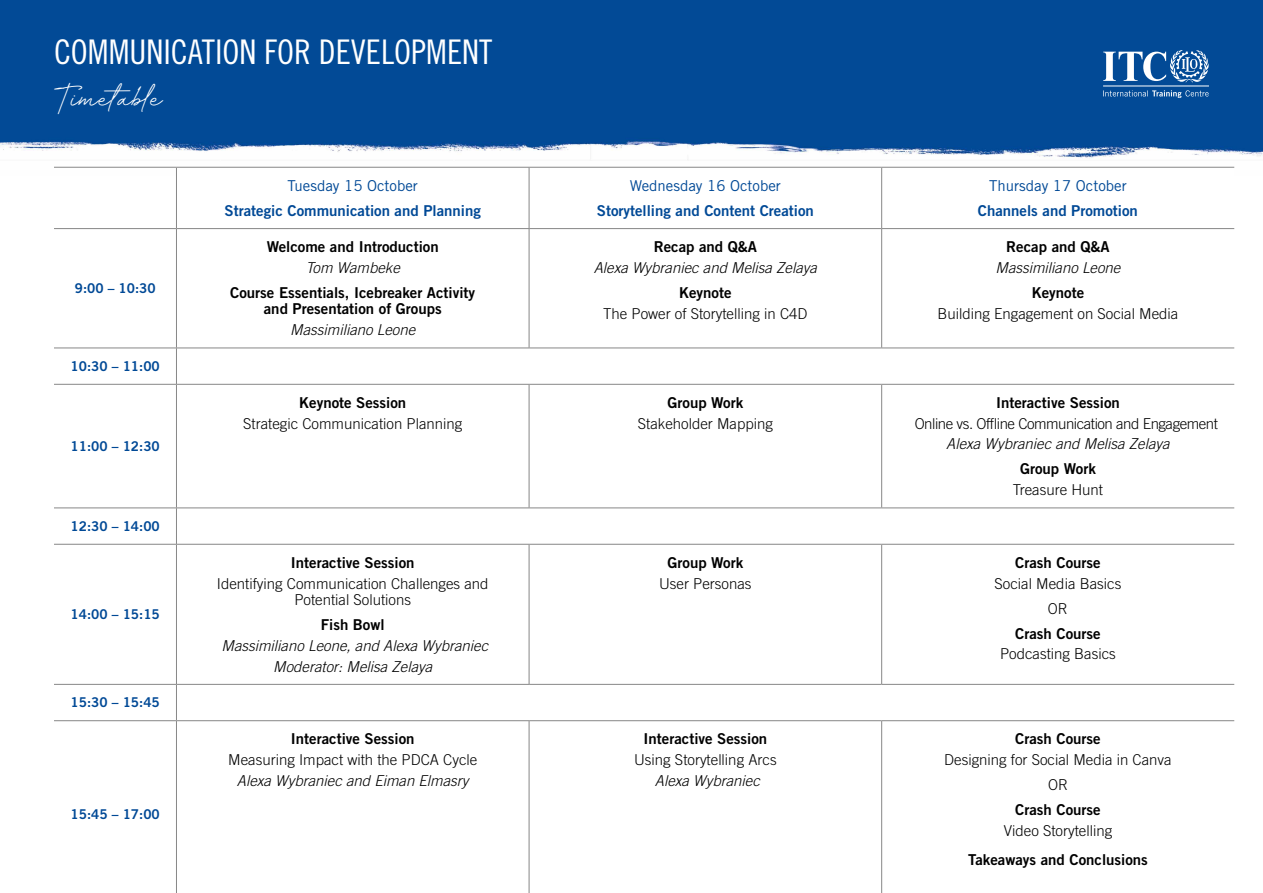
<style>
.page{position:relative;width:1263px;height:893px;background:#fff}
.page>*{position:absolute;margin:0;border:0;box-sizing:border-box;transform-origin:0 0}
.t1{font:33.9px "Trade Gothic LT Std Cn 18";color:#fff}
.t2{font:30px "Velocity";letter-spacing:.02em;color:#fff}
.t3{font:300 15px/25px "Trade Gothic LT Std";color:#000;text-align:center}
.t4{font:15px/16.5px "Trade Gothic LT Std Bd 2";color:#000;text-align:center}
.t5{font:italic 300 15px/20.7px "Trade Gothic LT Std";color:#000;text-align:center}
.t6{font:15px "Trade Gothic LT Std Bd 2";color:#004996}
.t7{font:15px "Trade Gothic LT Std";color:#004996}
.t8{font:300 15px "Trade Gothic LT Std";letter-spacing:-.03em;color:#000}
.t9{font:13.5px "Trade Gothic LT Std Bd 2";color:#004996}
</style>
<div class="page">
<img style="left:0;top:0;width:1263px;height:168px">
<hr style="left:54px;top:167px;width:122px;height:1px;background:#878787">
<hr style="left:176px;top:167px;width:353px;height:1px;background:#878787">
<hr style="left:176px;top:168px;width:1px;height:60px;background:#878787">
<hr style="left:529px;top:167px;width:353px;height:1px;background:#878787">
<hr style="left:529px;top:168px;width:1px;height:60px;background:#878787">
<hr style="left:882px;top:167px;width:352px;height:1px;background:#878787">
<hr style="left:881px;top:168px;width:1px;height:60px;background:#878787">
<hr style="left:54px;top:228px;width:122px;height:1px;background:#878787">
<hr style="left:176px;top:228px;width:353px;height:1px;background:#878787">
<hr style="left:176px;top:229px;width:1px;height:119px;background:#878787">
<hr style="left:529px;top:228px;width:353px;height:1px;background:#878787">
<hr style="left:529px;top:229px;width:1px;height:119px;background:#878787">
<hr style="left:882px;top:228px;width:352px;height:1px;background:#878787">
<hr style="left:881px;top:229px;width:1px;height:119px;background:#878787">
<hr style="left:54px;top:348px;width:122px;height:1px;background:#878787">
<hr style="left:176px;top:348px;width:353px;height:1px;background:#878787">
<hr style="left:176px;top:348px;width:1px;height:36px;background:#878787">
<hr style="left:529px;top:348px;width:353px;height:1px;background:#878787">
<hr style="left:882px;top:348px;width:352px;height:1px;background:#878787">
<hr style="left:54px;top:384px;width:122px;height:1px;background:#878787">
<hr style="left:176px;top:384px;width:353px;height:1px;background:#878787">
<hr style="left:176px;top:385px;width:1px;height:123px;background:#878787">
<hr style="left:529px;top:384px;width:353px;height:1px;background:#878787">
<hr style="left:529px;top:385px;width:1px;height:123px;background:#878787">
<hr style="left:882px;top:384px;width:352px;height:1px;background:#878787">
<hr style="left:881px;top:385px;width:1px;height:123px;background:#878787">
<hr style="left:54px;top:508px;width:122px;height:1px;background:#878787">
<hr style="left:176px;top:508px;width:353px;height:1px;background:#878787">
<hr style="left:176px;top:508px;width:1px;height:36px;background:#878787">
<hr style="left:529px;top:508px;width:353px;height:1px;background:#878787">
<hr style="left:882px;top:508px;width:352px;height:1px;background:#878787">
<hr style="left:54px;top:544px;width:122px;height:1px;background:#878787">
<hr style="left:176px;top:544px;width:353px;height:1px;background:#878787">
<hr style="left:176px;top:545px;width:1px;height:139px;background:#878787">
<hr style="left:529px;top:544px;width:353px;height:1px;background:#878787">
<hr style="left:529px;top:545px;width:1px;height:139px;background:#878787">
<hr style="left:882px;top:544px;width:352px;height:1px;background:#878787">
<hr style="left:881px;top:545px;width:1px;height:139px;background:#878787">
<hr style="left:54px;top:684px;width:122px;height:1px;background:#878787">
<hr style="left:176px;top:684px;width:353px;height:1px;background:#878787">
<hr style="left:176px;top:685px;width:1px;height:35px;background:#878787">
<hr style="left:529px;top:684px;width:353px;height:1px;background:#878787">
<hr style="left:882px;top:684px;width:352px;height:1px;background:#878787">
<hr style="left:882px;top:720px;width:352px;height:1px;background:#878787">
<hr style="left:54px;top:720px;width:122px;height:1px;background:#878787">
<hr style="left:176px;top:720px;width:353px;height:1px;background:#878787">
<hr style="left:176px;top:721px;width:1px;height:172px;background:#878787">
<hr style="left:529px;top:720px;width:353px;height:1px;background:#878787">
<hr style="left:529px;top:721px;width:1px;height:172px;background:#878787">
<hr style="left:881px;top:721px;width:1px;height:172px;background:#878787">
<svg style="left:1103px;top:50px;width:106px;height:32px"></svg>
<svg style="left:1103px;top:90px;width:106px;height:8px"></svg>
<hr style="left:1103px;top:86px;width:106px;height:1px;background:#fff">
<h1 class="t1" style="left:54px;top:31px;width:440px">COMMUNICATION FOR DEVELOPMENT</h1>
<h2 class="t2" style="left:54px;top:77px;width:109px">Timetable</h2>
<p class="t9" style="left:75px;top:280px;width:82px">9:00 – 10:30</p>
<p class="t9" style="left:71px;top:358px;width:91px">10:30 – 11:00</p>
<p class="t9" style="left:71px;top:438px;width:91px">11:00 – 12:30</p>
<p class="t9" style="left:71px;top:518px;width:91px">12:30 – 14:00</p>
<p class="t9" style="left:71px;top:606px;width:91px">14:00 – 15:15</p>
<p class="t9" style="left:71px;top:694px;width:91px">15:30 – 15:45</p>
<p class="t9" style="left:71px;top:806px;width:91px">15:45 – 17:00</p>
<p class="t7" style="left:288px;top:176px;width:132px">Tuesday 15 October</p>
<p class="t6" style="left:225px;top:201px;width:258px">Strategic Communication and Planning</p>
<p class="t4" style="left:267px;top:238px;width:173px">Welcome and Introduction</p>
<p class="t5" style="left:306px;top:258px;width:96px">Tom Wambeke</p>
<p class="t4" style="left:230px;top:284px;width:246px">Course Essentials, Icebreaker Activity and Presentation of Groups</p>
<p class="t5" style="left:290px;top:320px;width:126px">Massimiliano Leone</p>
<p class="t4" style="left:299px;top:394px;width:109px">Keynote Session</p>
<p class="t3" style="left:243px;top:411px;width:221px">Strategic Communication Planning</p>
<p class="t4" style="left:291px;top:554px;width:125px">Interactive Session</p>
<p class="t3" style="left:217px;top:575px;width:273px;line-height:16.5px">Identifying Communication Challenges and<br>Potential Solutions</p>
<p class="t4" style="left:321px;top:616px;width:65px">Fish Bowl</p>
<p class="t5" style="left:221px;top:635px;width:268px">Massimiliano Leone, and Alexa Wybraniec<br>Moderator: Melisa Zelaya</p>
<p class="t4" style="left:291px;top:730px;width:125px">Interactive Session</p>
<p class="t3" style="left:228px;top:747px;width:251px">Measuring Impact with the PDCA Cycle</p>
<p class="t5" style="left:237px;top:770px;width:233px">Alexa Wybraniec and Eiman Elmasry</p>
<p class="t7" style="left:630px;top:176px;width:153px">Wednesday 16 October</p>
<p class="t6" style="left:597px;top:201px;width:219px">Storytelling and Content Creation</p>
<p class="t7" style="left:989px;top:176px;width:139px">Thursday 17 October</p>
<p class="t6" style="left:978px;top:201px;width:162px">Channels and Promotion</p>
<p class="t4" style="left:654px;top:238px;width:105px">Recap and Q&amp;A</p>
<p class="t5" style="left:594px;top:258px;width:225px">Alexa Wybraniec and Melisa Zelaya</p>
<p class="t4" style="left:679px;top:284px;width:54px">Keynote</p>
<p class="t3" style="left:603px;top:301px;width:206px">The Power of Storytelling in C4D</p>
<p class="t4" style="left:1006px;top:238px;width:105px">Recap and Q&amp;A</p>
<p class="t5" style="left:995px;top:258px;width:126px">Massimiliano Leone</p>
<p class="t4" style="left:1032px;top:284px;width:54px">Keynote</p>
<p class="t3" style="left:937px;top:301px;width:242px">Building Engagement on Social Media</p>
<p class="t4" style="left:667px;top:394px;width:77px">Group Work</p>
<p class="t3" style="left:638px;top:411px;width:137px">Stakeholder Mapping</p>
<p class="t4" style="left:996px;top:394px;width:125px">Interactive Session</p>
<p class="t8" style="left:915px;top:414px;width:305px">Online vs. Offline Communication and Engagement</p>
<p class="t5" style="left:946px;top:434px;width:225px">Alexa Wybraniec and Melisa Zelaya</p>
<p class="t4" style="left:1020px;top:460px;width:77px">Group Work</p>
<p class="t3" style="left:1013px;top:477px;width:92px">Treasure Hunt</p>
<p class="t4" style="left:667px;top:554px;width:77px">Group Work</p>
<p class="t3" style="left:659px;top:570px;width:94px">User Personas</p>
<p class="t4" style="left:1015px;top:554px;width:87px">Crash Course</p>
<p class="t3" style="left:995px;top:570px;width:128px">Social Media Basics<br>OR</p>
<p class="t4" style="left:1015px;top:625px;width:87px">Crash Course</p>
<p class="t3" style="left:1000px;top:641px;width:117px">Podcasting Basics</p>
<p class="t4" style="left:643px;top:730px;width:125px">Interactive Session</p>
<p class="t3" style="left:634px;top:747px;width:144px">Using Storytelling Arcs</p>
<p class="t5" style="left:655px;top:770px;width:106px">Alexa Wybraniec</p>
<p class="t4" style="left:1015px;top:730px;width:87px">Crash Course</p>
<p class="t3" style="left:944px;top:747px;width:229px">Designing for Social Media in Canva<br>OR</p>
<p class="t4" style="left:1015px;top:801px;width:87px">Crash Course</p>
<p class="t3" style="left:1004px;top:818px;width:110px">Video Storytelling</p>
<p class="t4" style="left:968px;top:851px;width:181px">Takeaways and Conclusions</p>
</div>
